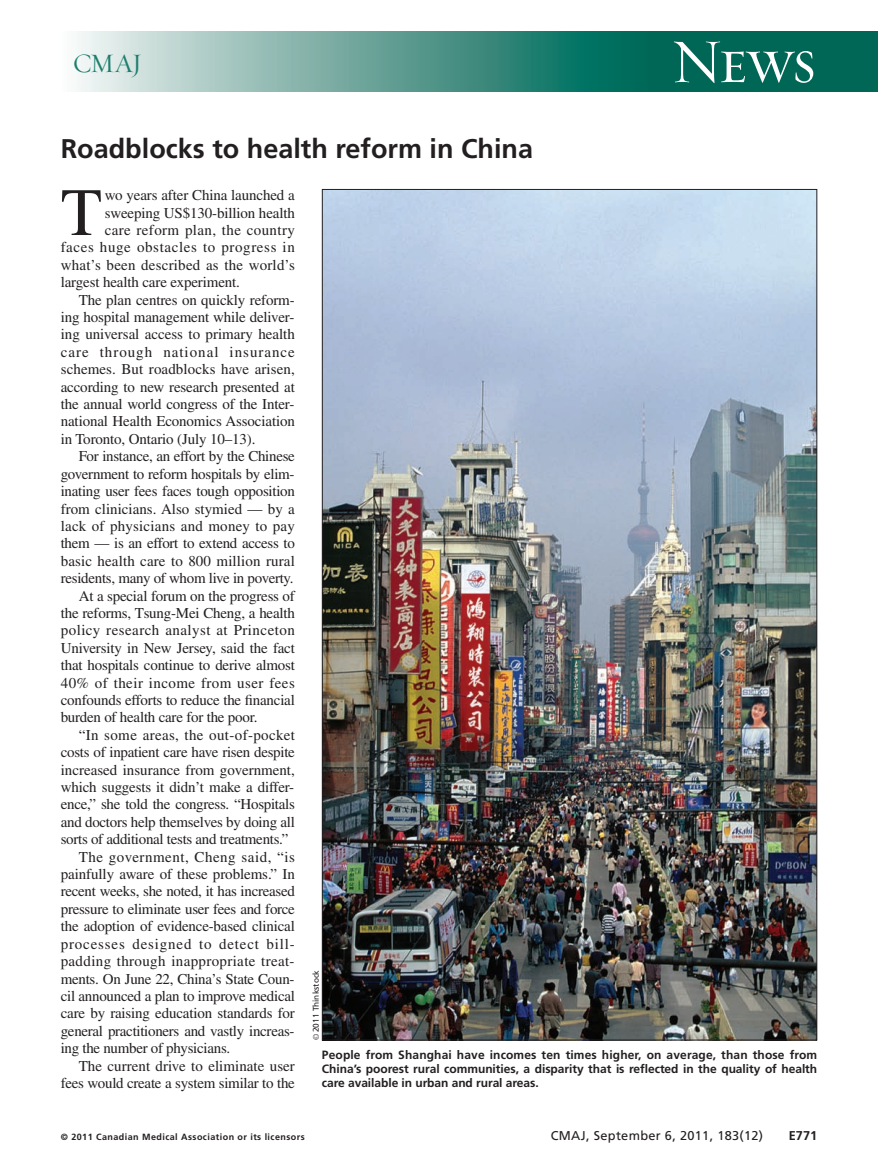
<style>
.page{position:relative;width:878px;height:1175px;background:#fff}
.page>*{position:absolute;margin:0;border:0;box-sizing:border-box;transform-origin:0 0}
.t1{font:67.5px "Times LT Std";color:#231f20}
.t2{font:63px "Requiem Display HTF Small Caps";color:#fff}
.t3{font:700 27px "Frutiger LT Std";color:#231f20}
.t4{font:27px "Requiem Display HTF Roman";color:#1d7e6f}
.t5{font:15px "Times LT Std";letter-spacing:-.01em;color:#231f20}
.t6{font:15px "Times LT Std";letter-spacing:.025em;color:#231f20}
.t7{font:15px "Times LT Std";letter-spacing:.03em;color:#231f20}
.t8{font:15px "Times LT Std";letter-spacing:.015em;color:#231f20}
.t9{font:15px "Times LT Std";letter-spacing:.01em;color:#231f20}
.t10{font:15px "Times LT Std";letter-spacing:.04em;color:#231f20}
.t11{font:15px "Times LT Std";letter-spacing:.055em;color:#231f20}
.t12{font:15px "Times LT Std";letter-spacing:.065em;color:#231f20}
.t13{font:12.75px "Frutiger";letter-spacing:.025em;color:#231f20}
.t14{font:700 12.75px "Frutiger";color:#231f20}
.t15{font:700 12px/14.2px "Frutiger LT Std";letter-spacing:-.005em;color:#231f20;text-align:justify}
.t16{font:700 9px "Frutiger";letter-spacing:.05em;color:#231f20}
.t17{font:8.25px "Frutiger LT Std";color:#231f20}
.s1{font-family:"Times"}
</style>
<div class="page">
<div style="left:618px;top:32px;width:260px;height:60px;background:#006756"></div>
<div style="left:61px;top:32px;width:586px;height:60px;background:linear-gradient(to right,#f5f3f2,#006150)"></div>
<img style="left:324px;top:191px;width:491px;height:847px">
<h3 class="t4" style="left:73px;top:47px;width:71px">CMAJ</h3>
<h3 class="t3" style="left:61px;top:138px;width:474px">Roadblocks to health reform in China</h3>
<h2 class="t2" style="left:670px;top:23px;width:147px">News</h2>
<h1 class="t1" style="left:61px;top:189px;width:43px">T</h1>
<p class="t5" style="left:105px;top:190px;width:192px">wo years after China launched a</p>
<p class="t5" style="left:105px;top:207px;width:192px">sweeping US$130-billion health</p>
<p class="t6" style="left:105px;top:225px;width:192px">care reform plan, the country</p>
<p class="t10" style="left:61px;top:242px;width:236px">faces huge obstacles to progress in</p>
<p class="t8" style="left:61px;top:259px;width:236px">what’s been described as the world’s</p>
<p class="t5" style="left:61px;top:277px;width:181px">largest health care experiment.</p>
<p class="t5" style="left:79px;top:294px;width:217px">The plan centres on quickly reform-</p>
<p class="t5" style="left:61px;top:312px;width:235px">ing hospital management while deliver-</p>
<p class="t5" style="left:61px;top:329px;width:236px">ing universal access to primary health</p>
<p class="t12" style="left:61px;top:346px;width:235px">care through national insurance</p>
<p class="t5" style="left:61px;top:364px;width:235px">schemes. But roadblocks have arisen,</p>
<p class="t5" style="left:61px;top:381px;width:236px">according to new research presented at</p>
<p class="t5" style="left:61px;top:399px;width:235px">the annual world congress of the Inter-</p>
<p class="t5" style="left:61px;top:416px;width:236px">national Health Economics Association</p>
<p class="t5" style="left:61px;top:433px;width:196px">in Toronto, Ontario (July 10–13).</p>
<p class="t5" style="left:79px;top:451px;width:217px">For instance, an effort by the Chinese</p>
<p class="t5" style="left:61px;top:468px;width:235px">government to reform hospitals by elim-</p>
<p class="t5" style="left:61px;top:486px;width:235px">inating user fees faces tough opposition</p>
<p class="t5" style="left:61px;top:503px;width:235px">from clinicians. Also stymied — by a</p>
<p class="t8" style="left:61px;top:520px;width:235px">lack of physicians and money to pay</p>
<p class="t5" style="left:61px;top:538px;width:235px">them — is an effort to extend access to</p>
<p class="t9" style="left:61px;top:555px;width:235px">basic health care to 800 million rural</p>
<p class="t5" style="left:61px;top:573px;width:234px">residents, many of whom live in poverty.</p>
<p class="t5" style="left:79px;top:590px;width:217px">At a special forum on the progress of</p>
<p class="t5" style="left:61px;top:607px;width:235px">the reforms, Tsung-Mei Cheng, a health</p>
<p class="t7" style="left:61px;top:625px;width:236px">policy research analyst at Princeton</p>
<p class="t5" style="left:61px;top:642px;width:235px">University in New Jersey, said the fact</p>
<p class="t5" style="left:61px;top:660px;width:235px">that hospitals continue to derive almost</p>
<p class="t7" style="left:61px;top:677px;width:236px">40% of their income from user fees</p>
<p class="t5" style="left:61px;top:694px;width:235px">confounds efforts to reduce the financial</p>
<p class="t5" style="left:61px;top:712px;width:198px">burden of health care for the poor.</p>
<p class="t6" style="left:79px;top:729px;width:218px">“In some areas, the out-of-pocket</p>
<p class="t5" style="left:61px;top:747px;width:235px">costs of inpatient care have risen despite</p>
<p class="t5" style="left:61px;top:764px;width:235px">increased insurance from government,</p>
<p class="t5" style="left:61px;top:781px;width:235px">which suggests it didn’t make a differ-</p>
<p class="t5" style="left:61px;top:799px;width:235px">ence,” she told the congress. “Hospitals</p>
<p class="t5" style="left:61px;top:816px;width:235px">and doctors help themselves by doing all</p>
<p class="t5" style="left:61px;top:834px;width:229px">sorts of additional tests and treatments.”</p>
<p class="t7" style="left:79px;top:851px;width:217px">The government, Cheng said, “is</p>
<p class="t5" style="left:61px;top:868px;width:236px">painfully aware of these problems.” In</p>
<p class="t5" style="left:61px;top:886px;width:235px">recent weeks, she noted, it has increased</p>
<p class="t5" style="left:61px;top:903px;width:235px">pressure to eliminate user fees and force</p>
<p class="t5" style="left:61px;top:921px;width:235px">the adoption of evidence-based clinical</p>
<p class="t11" style="left:61px;top:938px;width:235px">processes designed to detect bill-</p>
<p class="t6" style="left:61px;top:955px;width:235px">padding through inappropriate treat-</p>
<p class="t5" style="left:61px;top:973px;width:235px">ments. On June 22, China’s State Coun-</p>
<p class="t5" style="left:61px;top:990px;width:236px">cil announced a plan to improve medical</p>
<p class="t5" style="left:61px;top:1008px;width:236px">care by raising education standards for</p>
<p class="t5" style="left:61px;top:1025px;width:235px">general practitioners and vastly increas-</p>
<p class="t5" style="left:61px;top:1042px;width:171px">ing the number of physicians.</p>
<p class="t5" style="left:79px;top:1060px;width:218px">The current drive to eliminate user</p>
<p class="t5" style="left:61px;top:1077px;width:236px">fees would create a system similar to the</p>
<p class="t17" style="left:312px;top:1040px;width:72px;rotate:-90deg"><span class="s1">©</span> 2011 Thinkstock</p>
<p class="t15" style="left:322px;top:1048px;width:497px">People from Shanghai have incomes ten times higher, on average, than those from China’s poorest rural communities, a disparity that is reflected in the quality of health care available in urban and rural areas.</p>
<p class="t16" style="left:61px;top:1132px;width:245px">© 2011 Canadian Medical Association or its licensors</p>
<p class="t13" style="left:551px;top:1130px;width:214px">CMAJ, September 6, 2011, 183(12)</p>
<p class="t14" style="left:788px;top:1130px;width:30px">E771</p>
</div>
